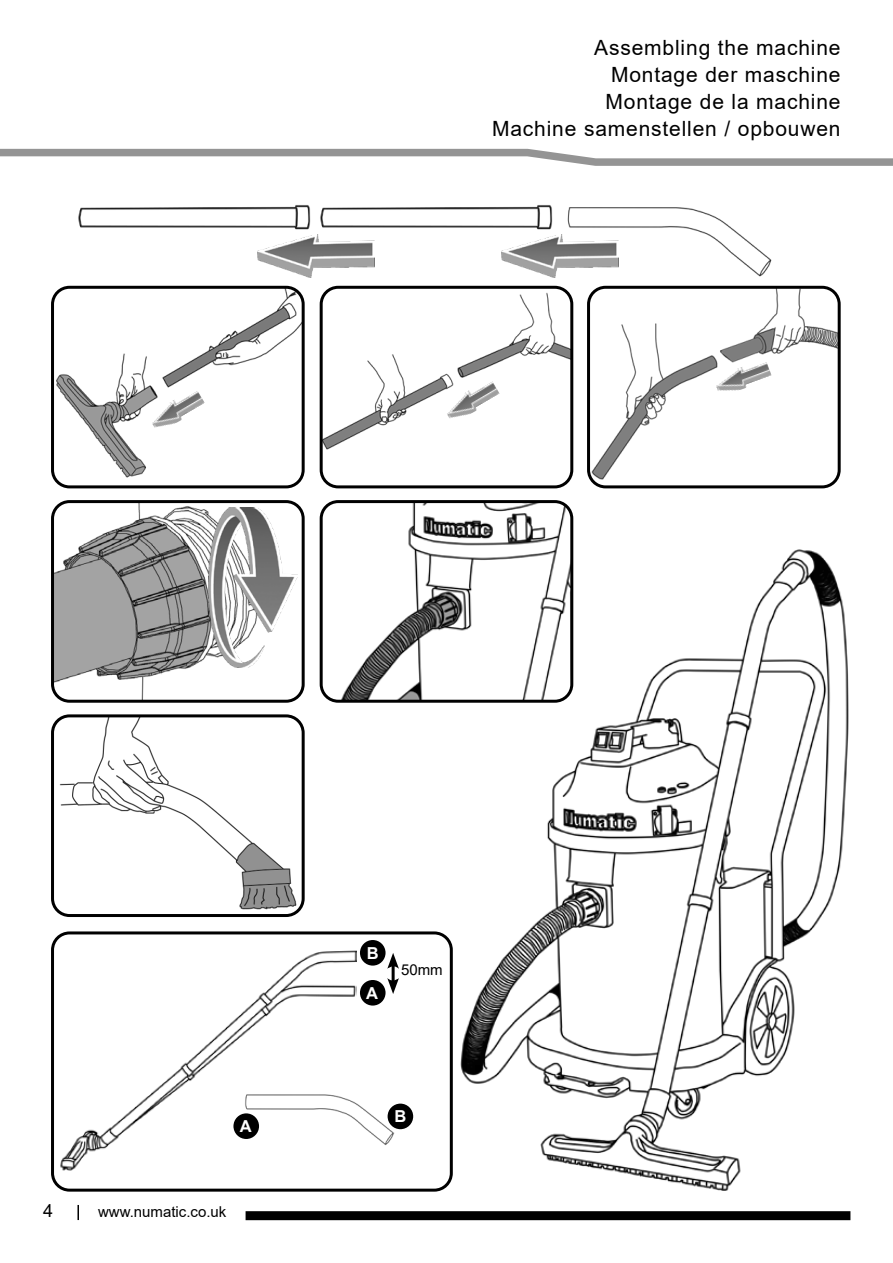
<style>
.page{position:relative;width:893px;height:1263px;background:#fff}
.page>*{position:absolute;margin:0;border:0;box-sizing:border-box;transform-origin:0 0}
.t1{font:21px/27px "Arial";letter-spacing:.04em;color:#000;text-align:right}
.t2{font:18px "Arial";color:#000}
.t3{font:700 16.5px "Arial";color:#fff}
.t4{font:15px "Arial";color:#000}
</style>
<div class="page">
<svg style="left:77px;top:1205px;width:2px;height:15px"></svg>
<div style="left:246px;top:1211px;width:604px;height:9px;background:#000"></div>
<div style="left:51px;top:931px;width:402px;height:260px;border:3px solid #000;border-radius:17px"></div>
<img style="left:567px;top:207px;width:205px;height:70px">
<img style="left:78px;top:205px;width:233px;height:25px">
<img style="left:320px;top:205px;width:233px;height:25px">
<img style="left:54px;top:290px;width:247px;height:195px">
<div style="left:51px;top:286px;width:254px;height:202px;border:3px solid #000;border-radius:17px"></div>
<img style="left:323px;top:292px;width:249px;height:158px">
<div style="left:320px;top:286px;width:253px;height:202px;border:3px solid #000;border-radius:17px"></div>
<img style="left:591px;top:290px;width:246px;height:190px">
<div style="left:587px;top:286px;width:254px;height:202px;border:3px solid #000;border-radius:17px"></div>
<img style="left:55px;top:504px;width:200px;height:195px">
<div style="left:51px;top:500px;width:254px;height:203px;border:3px solid #000;border-radius:17px"></div>
<img style="left:324px;top:504px;width:248px;height:195px">
<div style="left:320px;top:500px;width:253px;height:203px;border:3px solid #000;border-radius:17px"></div>
<img style="left:458px;top:547px;width:391px;height:644px">
<img style="left:55px;top:718px;width:246px;height:195px">
<div style="left:51px;top:714px;width:254px;height:203px;border:3px solid #000;border-radius:17px"></div>
<img style="left:257px;top:234px;width:117px;height:44px">
<img style="left:209px;top:508px;width:89px;height:160px">
<img style="left:501px;top:234px;width:117px;height:44px">
<img style="left:147px;top:387px;width:59px;height:47px">
<img style="left:442px;top:378px;width:59px;height:46px">
<img style="left:713px;top:358px;width:60px;height:39px">
<img style="left:60px;top:950px;width:297px;height:221px">
<img style="left:245px;top:1093px;width:149px;height:53px">
<div style="left:233px;top:1113px;width:26px;height:26px;background:#000;border-radius:50%"></div>
<div style="left:388px;top:1103px;width:25px;height:26px;background:#000;border-radius:50%"></div>
<div style="left:360px;top:980px;width:26px;height:25px;background:#000;border-radius:50%"></div>
<div style="left:360px;top:940px;width:26px;height:25px;background:#000;border-radius:50%"></div>
<hr style="left:392px;top:963px;width:3px;height:21px;background:#000">
<svg style="left:387px;top:953px;width:12px;height:16px"></svg>
<svg style="left:387px;top:978px;width:12px;height:16px"></svg>
<svg style="left:0;top:148px;width:893px;height:18px"></svg>
<p class="t1" style="left:492px;top:34px;width:350px">Assembling the machine<br>Montage der maschine<br>Montage de la machine<br>Machine samenstellen / opbouwen</p>
<p class="t3" style="left:240px;top:1115px;width:13px">A</p>
<p class="t2" style="left:43px;top:1198px;width:12px">4</p>
<p class="t4" style="left:98px;top:1201px;width:130px">www.numatic.co.uk</p>
<p class="t3" style="left:367px;top:941px;width:13px">B</p>
<p class="t3" style="left:366px;top:981px;width:13px">A</p>
<p class="t4" style="left:401px;top:960px;width:43px">50mm</p>
<p class="t3" style="left:394px;top:1105px;width:13px">B</p>
</div>
